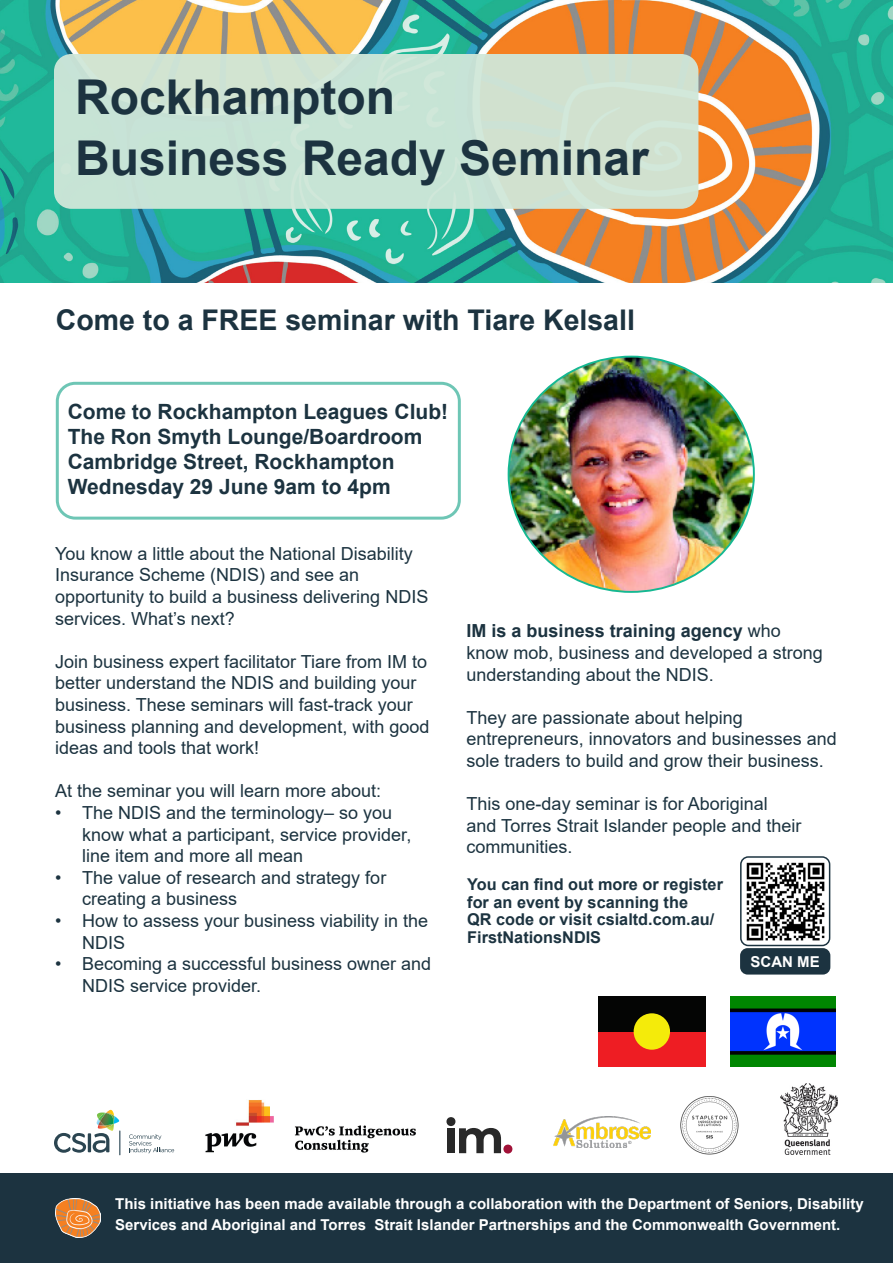
<style>
.page{position:relative;width:893px;height:1263px;background:#fff}
.page>*{position:absolute;margin:0;border:0;box-sizing:border-box;transform-origin:0 0}
.t1{font:700 48px "Arial";color:#1c3340}
.t2{font:700 28.5px "Arial";color:#1c3340}
.t3{font:700 21px "Arial";color:#1c3340}
.t4{font:18px/21.6px "Arial";color:#1c3340}
.Body{font:700 16.35px/17.5px "Arial";color:#1c3340}
.Footer_2{font:700 15px/21px "Arial";color:#fff}
.s1{font-weight:700}
</style>
<div class="page">
<img style="left:0;top:0;width:893px;height:282px">
<div style="left:54px;top:54px;width:644px;height:155px;background:#d0e7d9;border-radius:17px"></div>
<div style="left:447px;top:1128px;width:8px;height:25px;background:#292929"></div>
<svg style="left:459px;top:1128px;width:42px;height:25px"></svg>
<div style="left:446px;top:1117px;width:9px;height:9px;background:#292929;border-radius:50%"></div>
<div style="left:503px;top:1144px;width:9px;height:9px;background:#a11238;border-radius:50%"></div>
<svg style="left:54px;top:1133px;width:32px;height:20px"></svg>
<hr style="left:88px;top:1133px;width:3px;height:19px;background:#2b4551">
<svg style="left:129px;top:1134px;width:45px;height:19px"></svg>
<svg style="left:93px;top:1110px;width:28px;height:45px"></svg>
<img style="left:100px;top:1113px;width:14px;height:12px">
<div style="left:0;top:1173px;width:893px;height:90px;background:#1c3340"></div>
<img style="left:56px;top:1198px;width:45px;height:39px">
<img style="left:781px;top:1083px;width:56px;height:71px">
<img style="left:680px;top:1096px;width:59px;height:59px">
<img style="left:205px;top:1100px;width:211px;height:53px">
<img style="left:554px;top:1116px;width:97px;height:32px">
<div style="left:598px;top:996px;width:108px;height:70px;background:#ee1d23"></div>
<div style="left:598px;top:996px;width:108px;height:35px;background:#040504"></div>
<div style="left:634px;top:1013px;width:36px;height:37px;background:#f4eb0a;border-radius:50%"></div>
<img style="left:731px;top:996px;width:105px;height:70px">
<div style="left:56px;top:382px;width:405px;height:138px;border:3px solid #20a78e;border-radius:18px"></div>
<img style="left:509px;top:357px;width:245px;height:235px">
<div style="left:740px;top:948px;width:90px;height:26px;background:#1c3340;border-radius:8px"></div>
<img style="left:743px;top:859px;width:84px;height:84px">
<div style="left:740px;top:856px;width:90px;height:90px;border:2px solid #1c3340;border-radius:8px"></div>
<h1 class="t1" style="left:75px;top:63px;width:322px">Rockhampton</h1>
<h1 class="t1" style="left:75px;top:124px;width:575px">Business Ready Seminar</h1>
<p class="t2" style="left:56px;top:299px;width:581px">Come to a FREE seminar with Tiare Kelsall</p>
<p class="t3" style="left:68px;top:396px;width:382px">Come to Rockhampton Leagues Club!</p>
<p class="t3" style="left:68px;top:422px;width:356px">The Ron Smyth Lounge/Boardroom</p>
<p class="t3" style="left:68px;top:447px;width:328px">Cambridge Street, Rockhampton</p>
<p class="t3" style="left:68px;top:472px;width:324px">Wednesday 29 June 9am to 4pm</p>
<p class="t4" style="left:55px;top:542px;width:375px">You know a little about the National Disability Insurance Scheme (NDIS) and see an opportunity to build a business delivering NDIS services. What’s next?</p>
<p class="t4" style="left:55px;top:650px;width:376px">Join business expert facilitator Tiare from IM to better understand the NDIS and building your business. These seminars will fast-track your business planning and development, with good ideas and tools that work!</p>
<p class="t4" style="left:55px;top:780px;width:328px">At the seminar you will learn more about:</p>
<p class="t4" style="left:82px;top:802px;width:331px;text-indent:-27px">• The NDIS and the terminology– so you know what a participant, service provider, line item and more all mean</p>
<p class="t4" style="left:82px;top:866px;width:306px;text-indent:-27px">• The value of research and strategy for creating a business</p>
<p class="t4" style="left:82px;top:910px;width:348px;text-indent:-27px">• How to assess your business viability in the<br>NDIS</p>
<p class="t4" style="left:82px;top:953px;width:351px;text-indent:-27px">• Becoming a successful business owner and<br>NDIS service provider.</p>
<p class="t4" style="left:467px;top:620px;width:358px"><span class="s1">IM is a business training agency</span> who know mob, business and developed a strong understanding about the NDIS.</p>
<p class="t4" style="left:467px;top:706px;width:372px">They are passionate about helping entrepreneurs, innovators and businesses and sole traders to build and grow their business.</p>
<p class="t4" style="left:467px;top:793px;width:336px">This one-day seminar is for Aboriginal and Torres Strait Islander people and their communities.</p>
<p class="Body" style="left:467px;top:876px;width:257px">You can find out more or register for an event by scanning the<br>QR code or visit csialtd.com.au/<br>FirstNationsNDIS</p>
<p class="Footer_2" style="left:751px;top:951px;width:71px">SCAN ME</p>
<p class="Footer_2" style="left:115px;top:1194px;width:750px">This initiative has been made available through a collaboration with the Department of Seniors, Disability<br>Services and Aboriginal and Torres Strait Islander Partnerships and the Commonwealth Government.</p>
</div>
